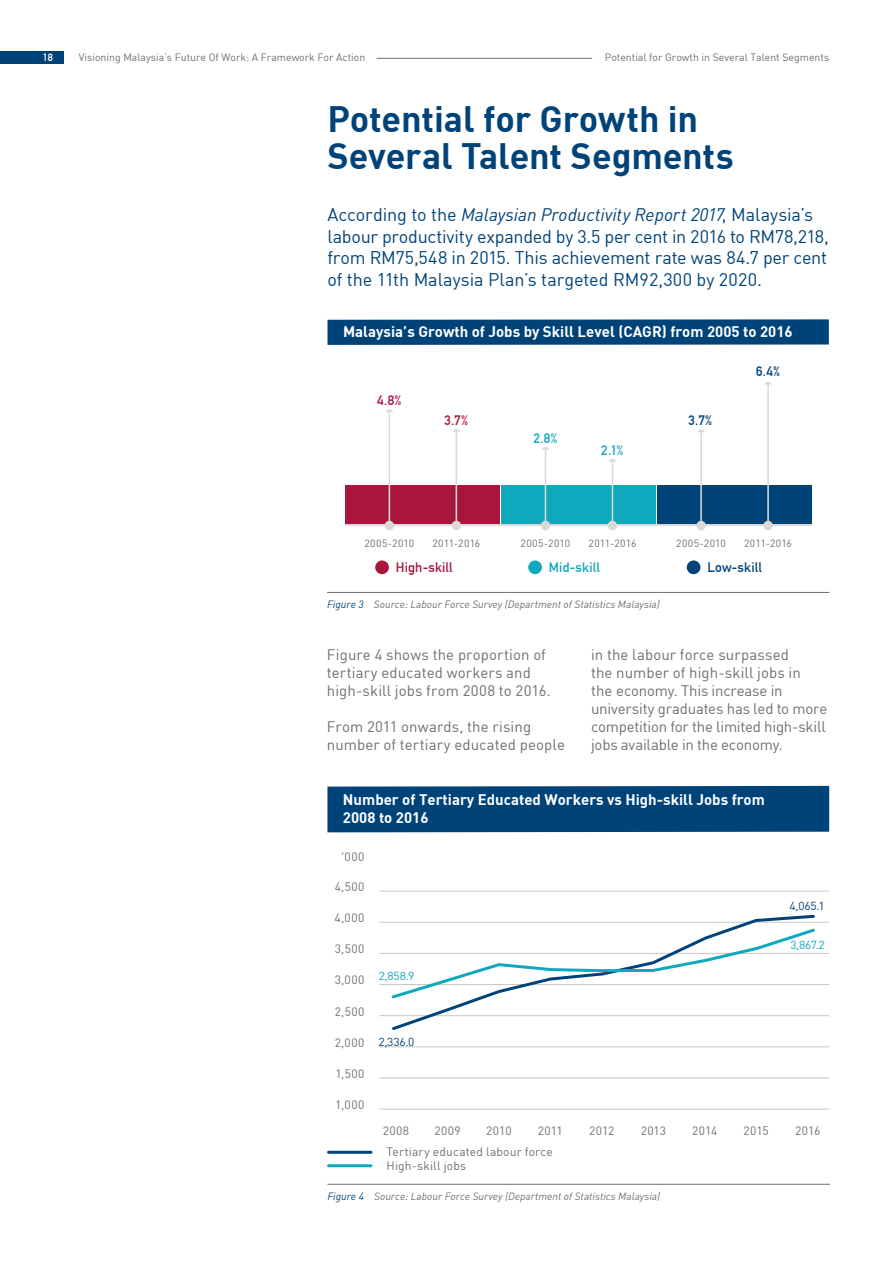
<style>
.page{position:relative;width:893px;height:1263px;background:#fff}
.page>*{position:absolute;margin:0;border:0;box-sizing:border-box;transform-origin:0 0}
.t1{font:36px/37.5px "DIN Bold";letter-spacing:-.005em;color:#004379}
.t2{font:18px/21.6px "DIN";letter-spacing:-.01em;color:#004379}
.t3{font:15px/18px "DIN";color:#706f6f}
.t4{font:15px/18px "DIN Bold";color:#fff}
.t5{font:700 13.5px "DIN Alternate";letter-spacing:.01em;color:#a9153d}
.t6{font:700 13.5px "DIN Alternate";letter-spacing:.01em;color:#0fa8bd}
.t7{font:700 13.5px "DIN Alternate";letter-spacing:.015em;color:#004379}
.t8{font:12px/14.4px "DIN";letter-spacing:.02em;color:#706f6f}
.t9{font:11.4px "DIN";letter-spacing:-.015em;color:#004379;scale:1.05 1}
.t10{font:11.4px "DIN";letter-spacing:-.01em;color:#0fa8bd;scale:1.05 1}
.t11{font:italic 10.5px "DIN";color:#6e6f72}
.t12{font:10.5px "DIN";color:#706f6f}
.t13{font:700 10.5px "DIN Alternate";color:#fff}
.t14{font:10.35px "DIN";letter-spacing:.025em;color:#706f6f}
.s1{font-style:italic}
.s2{color:#004379}
</style>
<div class="page">
<hr style="left:379px;top:891px;width:450px;height:1px;background:#c6c6c6">
<hr style="left:379px;top:922px;width:450px;height:1px;background:#c6c6c6">
<hr style="left:379px;top:984px;width:450px;height:1px;background:#c6c6c6">
<hr style="left:379px;top:1015px;width:450px;height:1px;background:#c6c6c6">
<hr style="left:379px;top:953px;width:450px;height:1px;background:#c6c6c6">
<hr style="left:379px;top:1046px;width:450px;height:1px;background:#c6c6c6">
<hr style="left:379px;top:1077px;width:450px;height:1px;background:#c6c6c6">
<hr style="left:379px;top:1109px;width:450px;height:1px;background:#c6c6c6">
<svg style="left:390px;top:914px;width:427px;height:116px"></svg>
<svg style="left:390px;top:926px;width:427px;height:75px"></svg>
<div style="left:327px;top:786px;width:502px;height:46px;background:#004379"></div>
<hr style="left:327px;top:1184px;width:503px;height:1px;background:#706f6f">
<hr style="left:328px;top:1151px;width:43px;height:3px;background:#004379">
<hr style="left:328px;top:1164px;width:43px;height:3px;background:#0fa8bd">
<div style="left:658px;top:485px;width:154px;height:40px;background:#004379"></div>
<div style="left:502px;top:485px;width:154px;height:40px;background:#0fa8bd"></div>
<div style="left:346px;top:485px;width:154px;height:40px;background:#a9153d"></div>
<div style="left:375px;top:560px;width:14px;height:14px;background:#a9153d;border-radius:50%"></div>
<div style="left:528px;top:560px;width:14px;height:14px;background:#0fa8bd;border-radius:50%"></div>
<div style="left:687px;top:560px;width:13px;height:14px;background:#004379;border-radius:50%"></div>
<hr style="left:346px;top:524px;width:466px;height:1px;background:#dadada">
<svg style="left:696px;top:429px;width:10px;height:101px"></svg>
<svg style="left:541px;top:447px;width:9px;height:83px"></svg>
<svg style="left:385px;top:409px;width:9px;height:121px"></svg>
<div style="left:327px;top:319px;width:502px;height:26px;background:#004379"></div>
<svg style="left:608px;top:459px;width:9px;height:71px"></svg>
<svg style="left:452px;top:429px;width:9px;height:101px"></svg>
<svg style="left:763px;top:381px;width:10px;height:149px"></svg>
<hr style="left:327px;top:592px;width:502px;height:1px;background:#706f6f">
<hr style="left:377px;top:58px;width:215px;height:1px;background:#706f6f">
<div style="left:0;top:51px;width:64px;height:13px;background:#004379"></div>
<p class="t13" style="left:43px;top:49px;width:12px">18</p>
<p class="t12" style="left:79px;top:50px;width:288px">Visioning Malaysia’s Future Of Work: A Framework For Action</p>
<p class="t12" style="left:605px;top:50px;width:226px">Potential for Growth in Several Talent Segments</p>
<h1 class="t1" style="left:327px;top:99px;width:408px">Potential for Growth in<br>Several Talent Segments</h1>
<p class="t2" style="left:327px;top:203px;width:503px">According to the <span class="s1">Malaysian Productivity Report 2017</span>, Malaysia’s labour productivity expanded by 3.5 per cent in 2016 to RM78,218, from RM75,548 in 2015. This achievement rate was 84.7 per cent of the 11th Malaysia Plan’s targeted RM92,300 by 2020.</p>
<p class="t4" style="left:343px;top:322px;width:451px">Malaysia’s Growth of Jobs by Skill Level (CAGR) from 2005 to 2016</p>
<p class="t5" style="left:377px;top:390px;width:26px">4.8%</p>
<p class="t5" style="left:445px;top:410px;width:25px">3.7%</p>
<p class="t6" style="left:533px;top:428px;width:26px">2.8%</p>
<p class="t6" style="left:601px;top:440px;width:24px">2.1%</p>
<p class="t7" style="left:689px;top:410px;width:25px">3.7%</p>
<p class="t7" style="left:756px;top:361px;width:26px">6.4%</p>
<p class="t14" style="left:364px;top:537px;width:51px">2005-2010</p>
<p class="t14" style="left:432px;top:537px;width:49px">2011-2016</p>
<p class="t14" style="left:521px;top:537px;width:51px">2005-2010</p>
<p class="t14" style="left:588px;top:537px;width:49px">2011-2016</p>
<p class="t14" style="left:676px;top:537px;width:51px">2005-2010</p>
<p class="t14" style="left:744px;top:537px;width:49px">2011-2016</p>
<p class="t5" style="left:396px;top:556px;width:58px">High-skill</p>
<p class="t6" style="left:549px;top:556px;width:53px">Mid-skill</p>
<p class="t7" style="left:707px;top:556px;width:56px">Low-skill</p>
<p class="t11" style="left:327px;top:598px;width:334px"><span class="s2">Figure 3</span> Source: Labour Force Survey (Department of Statistics Malaysia)</p>
<p class="t3" style="left:327px;top:646px;width:225px">Figure 4 shows the proportion of tertiary educated workers and high-skill jobs from 2008 to 2016.</p>
<p class="t3" style="left:327px;top:718px;width:239px">From 2011 onwards, the rising number of tertiary educated people</p>
<p class="t3" style="left:591px;top:646px;width:238px">in the labour force surpassed<br>the number of high-skill jobs in<br>the economy. This increase in university graduates has led to more competition for the limited high-skill jobs available in the economy.</p>
<p class="t4" style="left:343px;top:790px;width:423px">Number of Tertiary Educated Workers vs High-skill Jobs from<br>2008 to 2016</p>
<p class="t8" style="left:341px;top:849px;width:25px">'000</p>
<p class="t8" style="left:335px;top:879px;width:31px">4,500</p>
<p class="t8" style="left:335px;top:910px;width:31px">4,000</p>
<p class="t8" style="left:335px;top:941px;width:31px">3,500</p>
<p class="t8" style="left:335px;top:973px;width:31px">3,000</p>
<p class="t8" style="left:335px;top:1004px;width:31px">2,500</p>
<p class="t8" style="left:335px;top:1035px;width:31px">2,000</p>
<p class="t8" style="left:335px;top:1066px;width:30px">1,500</p>
<p class="t8" style="left:335px;top:1097px;width:31px">1,000</p>
<p class="t9" style="left:790px;top:898px;width:35px">4,065.1</p>
<p class="t10" style="left:379px;top:969px;width:35px">2,858.9</p>
<p class="t9" style="left:378px;top:1034px;width:36px">2,336.0</p>
<p class="t10" style="left:790px;top:938px;width:34px">3,867.2</p>
<p class="t8" style="left:383px;top:1123px;width:28px">2008</p>
<p class="t8" style="left:434px;top:1123px;width:28px">2009</p>
<p class="t8" style="left:486px;top:1123px;width:27px">2010</p>
<p class="t8" style="left:538px;top:1123px;width:26px">2011</p>
<p class="t8" style="left:589px;top:1123px;width:27px">2012</p>
<p class="t8" style="left:641px;top:1123px;width:27px">2013</p>
<p class="t8" style="left:692px;top:1123px;width:27px">2014</p>
<p class="t8" style="left:744px;top:1123px;width:27px">2015</p>
<p class="t8" style="left:795px;top:1123px;width:27px">2016</p>
<p class="t8" style="left:387px;top:1144px;width:168px">Tertiary educated labour force<br>High-skill jobs</p>
<p class="t11" style="left:327px;top:1189px;width:334px"><span class="s2">Figure 4</span> Source: Labour Force Survey (Department of Statistics Malaysia)</p>
</div>
